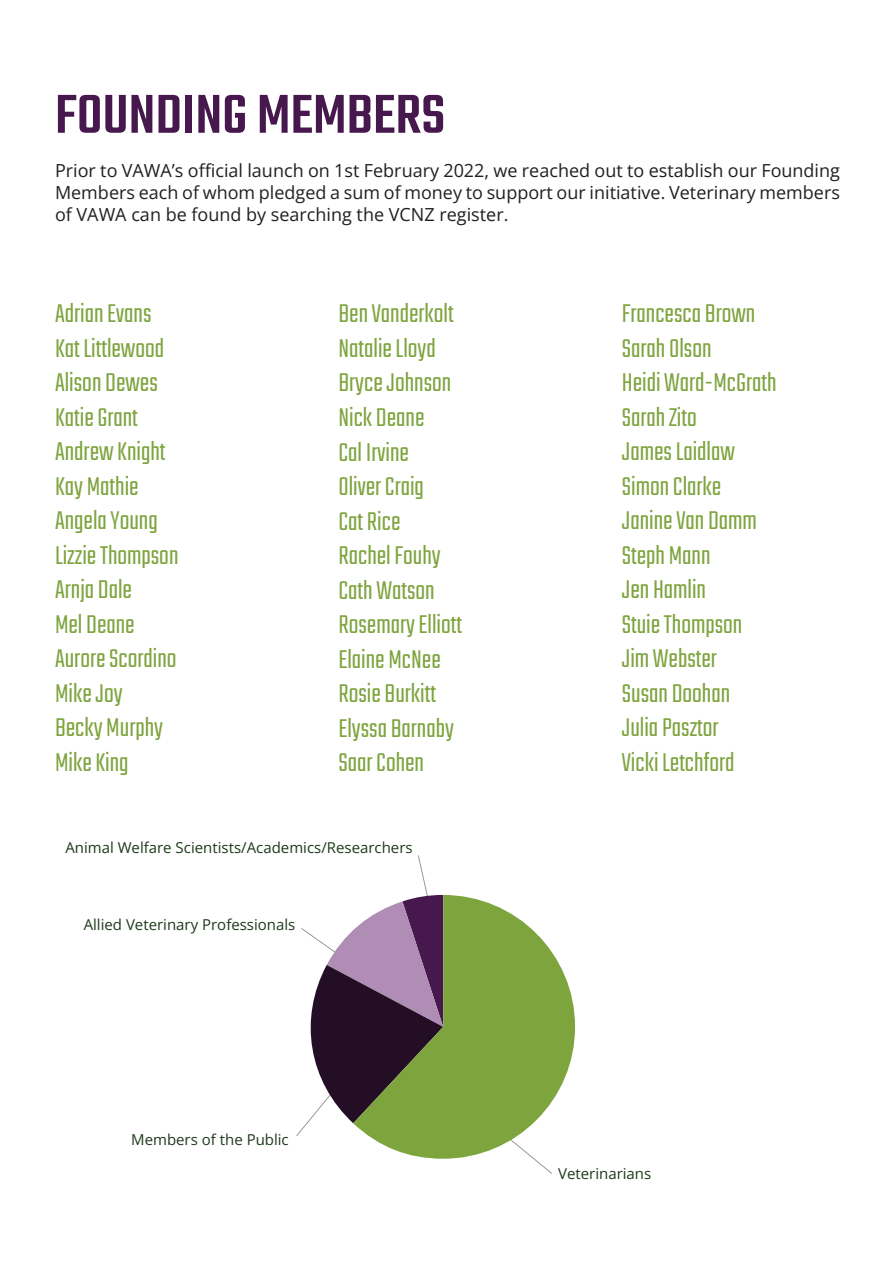
<style>
.page{position:relative;width:893px;height:1263px;background:#fff}
.page>*{position:absolute;margin:0;border:0;box-sizing:border-box;transform-origin:0 0}
.t1{font:500 60px "Teko";color:#47184e}
.t2{font:300 28.5px/34.5px "Teko";color:#7ea43e}
.t3{font:18px/21.6px "Open Sans";color:#231f20;text-align:justify}
.t4{font:15px "Open Sans";color:#1d3a1a}
</style>
<div class="page">
<svg style="left:533px;top:1159px;width:19px;height:15px"></svg>
<svg style="left:296px;top:855px;width:132px;height:281px"></svg>
<svg style="left:353px;top:895px;width:222px;height:264px;fill:#7ea43e"></svg>
<h1 class="t1" style="left:55px;top:80px;width:392px">FOUNDING MEMBERS</h1>
<p class="t3" style="left:55px;top:160px;width:786px">Prior to VAWA’s official launch on 1st February 2022, we reached out to establish our Founding Members each of whom pledged a sum of money to support our initiative. Veterinary members of VAWA can be found by searching the VCNZ register.</p>
<p class="t2" style="left:55px;top:298px;width:125px">Adrian Evans<br>Kat Littlewood<br>Alison Dewes<br>Katie Grant<br>Andrew Knight<br>Kay Mathie<br>Angela Young<br>Lizzie Thompson<br>Arnja Dale<br>Mel Deane<br>Aurore Scordino<br>Mike Joy<br>Becky Murphy<br>Mike King</p>
<p class="t2" style="left:622px;top:298px;width:156px">Francesca Brown<br>Sarah Olson<br>Heidi Ward-McGrath<br>Sarah Zito<br>James Laidlaw<br>Simon Clarke<br>Janine Van Damm<br>Steph Mann<br>Jen Hamlin<br>Stuie Thompson<br>Jim Webster<br>Susan Doohan<br>Julia Pasztor<br>Vicki Letchford</p>
<p class="t2" style="left:338px;top:299px;width:125px">Ben Vanderkolt<br>Natalie Lloyd<br>Bryce Johnson<br>Nick Deane<br>Cal Irvine<br>Oliver Craig<br>Cat Rice<br>Rachel Fouhy<br>Cath Watson<br>Rosemary Elliott<br>Elaine McNee<br>Rosie Burkitt<br>Elyssa Barnaby<br>Saar Cohen</p>
<p class="t4" style="left:65px;top:837px;width:349px">Animal Welfare Scientists/Academics/Researchers</p>
<p class="t4" style="left:84px;top:914px;width:213px">Allied Veterinary Professionals</p>
<p class="t4" style="left:131px;top:1129px;width:159px">Members of the Public</p>
<p class="t4" style="left:558px;top:1163px;width:95px">Veterinarians</p>
</div>
